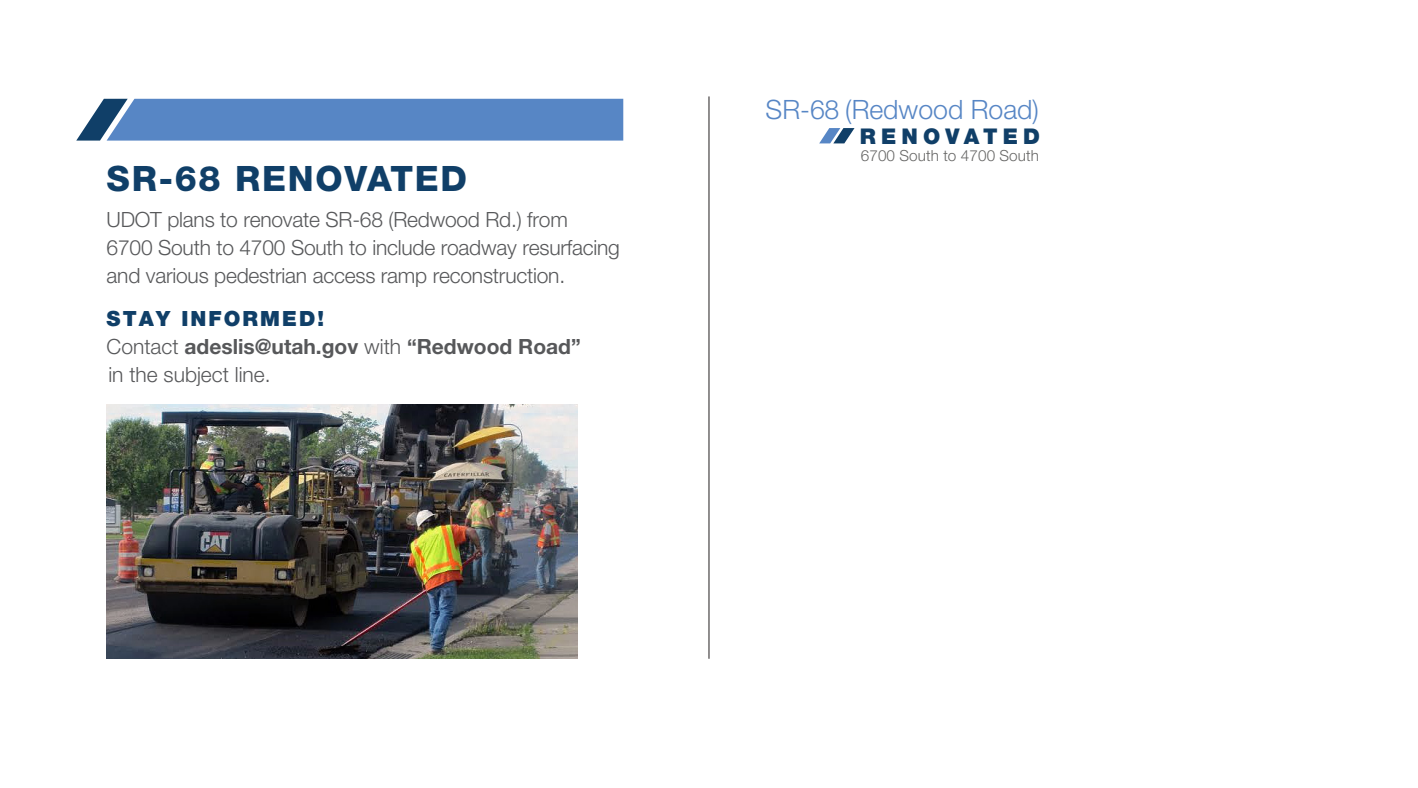
<style>
.page{position:relative;width:1418px;height:788px;background:#fff}
.page>*{position:absolute;margin:0;border:0;box-sizing:border-box;transform-origin:0 0}
.t1{font:800 35px "Helvetica Neue LT Std";letter-spacing:.05em;color:#103f68}
.t2{font:300 26.6px "Helvetica Neue LT Std";color:#5786c5}
.t3{font:900 21.7px "Helvetica Neue LT Std";letter-spacing:.24em;color:#103f68}
.t4{font:300 21px/28px "Helvetica Neue LT Std";letter-spacing:-.01em;color:#57585a}
.t5{font:700 21px/28px "Helvetica Neue LT Std";color:#57585a}
.t6{font:900 21px "Helvetica Neue LT Std";letter-spacing:.1em;color:#103f68}
.t7{font:300 15.22px "Helvetica Neue LT Std";letter-spacing:.005em;color:#676766}
.s1{font-weight:300}
</style>
<div class="page">
<svg style="left:76px;top:99px;width:547px;height:41px;background:#5a87c3"></svg>
<hr style="left:708px;top:96px;width:1px;height:562px;background:#231f20">
<svg style="left:819px;top:128px;width:35px;height:15px"></svg>
<img style="left:107px;top:404px;width:471px;height:254px">
<p class="t1" style="left:107px;top:157px;width:362px">SR-68 RENOVATED</p>
<p class="t4" style="left:107px;top:205px;width:515px">UDOT plans to renovate SR-68 (Redwood Rd.) from<br>6700 South to 4700 South to include roadway resurfacing and various pedestrian access ramp reconstruction.</p>
<p class="t6" style="left:107px;top:306px;width:219px">STAY INFORMED!</p>
<p class="t5" style="left:107px;top:332px;width:476px"><span class="s1">Contact</span> adeslis@utah.gov <span class="s1">with</span> “Redwood Road” <span class="s1">in the subject line.</span></p>
<p class="t2" style="left:765px;top:93px;width:275px">SR-68 (Redwood Road)</p>
<p class="t3" style="left:860px;top:123px;width:182px">RENOVATED</p>
<p class="t7" style="left:861px;top:146px;width:180px">6700 South to 4700 South</p>
</div>
